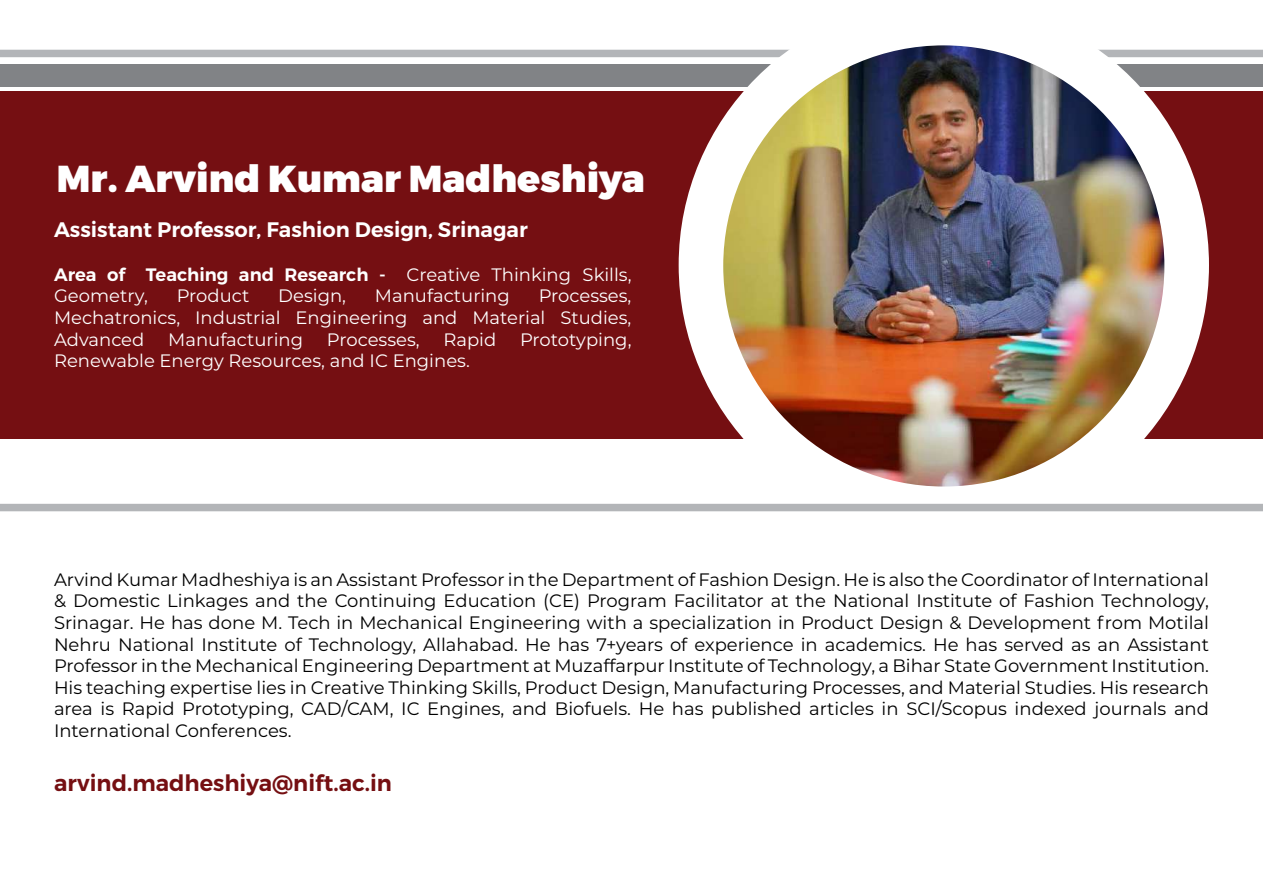
<style>
.page{position:relative;width:1263px;height:893px;background:#fff}
.page>*{position:absolute;margin:0;border:0;box-sizing:border-box;transform-origin:0 0}
.t1{font:900 37.5px "Montserrat";color:#fff}
.t2{font:600 22.5px "Montserrat";color:#750f12}
.t3{font:600 21px "Montserrat";color:#fff}
.t4{font:18px/21.6px "Montserrat";color:#000;text-align:justify}
.t5{font:18px/21.6px "Montserrat";color:#fff}
.s1{font-weight:600}
</style>
<div class="page">
<div style="left:0;top:50px;width:1263px;height:7px;background:#b3b5b8"></div>
<div style="left:0;top:91px;width:1263px;height:348px;background:#750f12"></div>
<div style="left:0;top:64px;width:1263px;height:22px;background:#818386"></div>
<div style="left:679px;top:0;width:530px;height:530px;background:#fff;border-radius:50%"></div>
<img style="left:723px;top:45px;width:441px;height:441px;border-radius:221px">
<div style="left:0;top:504px;width:1263px;height:7px;background:#b3b5b8"></div>
<h1 class="t1" style="left:57px;top:155px;width:589px">Mr. Arvind Kumar Madheshiya</h1>
<p class="t3" style="left:54px;top:217px;width:475px">Assistant Professor, Fashion Design, Srinagar</p>
<p class="t5" style="left:54px;top:263px;width:579px"><span class="s1">Area of Teaching and Research -</span> Creative Thinking Skills,<br>Geometry,</p>
<p class="t5" style="left:177px;top:285px;width:74px">Product</p>
<p class="t5" style="left:278px;top:285px;width:69px">Design,</p>
<p class="t5" style="left:375px;top:285px;width:136px">Manufacturing</p>
<p class="t5" style="left:54px;top:285px;width:579px;text-align:justify;text-indent:485px">Processes, Mechatronics, Industrial Engineering and Material Studies, Advanced</p>
<p class="t5" style="left:168px;top:328px;width:136px">Manufacturing</p>
<p class="t5" style="left:327px;top:328px;width:94px">Processes,</p>
<p class="t5" style="left:443px;top:328px;width:54px">Rapid</p>
<p class="t5" style="left:520px;top:328px;width:113px">Prototyping,</p>
<p class="t5" style="left:54px;top:349px;width:417px">Renewable Energy Resources, and IC Engines.</p>
<p class="t4" style="left:54px;top:568px;width:1156px">Arvind Kumar Madheshiya is an Assistant Professor in the Department of Fashion Design. He is also the Coordinator of International &amp; Domestic Linkages and the Continuing Education (CE) Program Facilitator at the National Institute of Fashion Technology, Srinagar. He has done M. Tech in Mechanical Engineering with a specialization in Product Design &amp; Development from Motilal Nehru National Institute of Technology, Allahabad. He has 7+years of experience in academics. He has served as an Assistant Professor in the Mechanical Engineering Department at Muzaffarpur Institute of Technology, a Bihar State Government Institution.<br>His teaching expertise lies in Creative Thinking Skills, Product Design, Manufacturing Processes, and Material Studies. His research area is Rapid Prototyping, CAD/CAM, IC Engines, and Biofuels. He has published articles in SCI/Scopus indexed journals and International Conferences.</p>
<p class="t2" style="left:54px;top:769px;width:339px">arvind.madheshiya@nift.ac.in</p>
</div>
